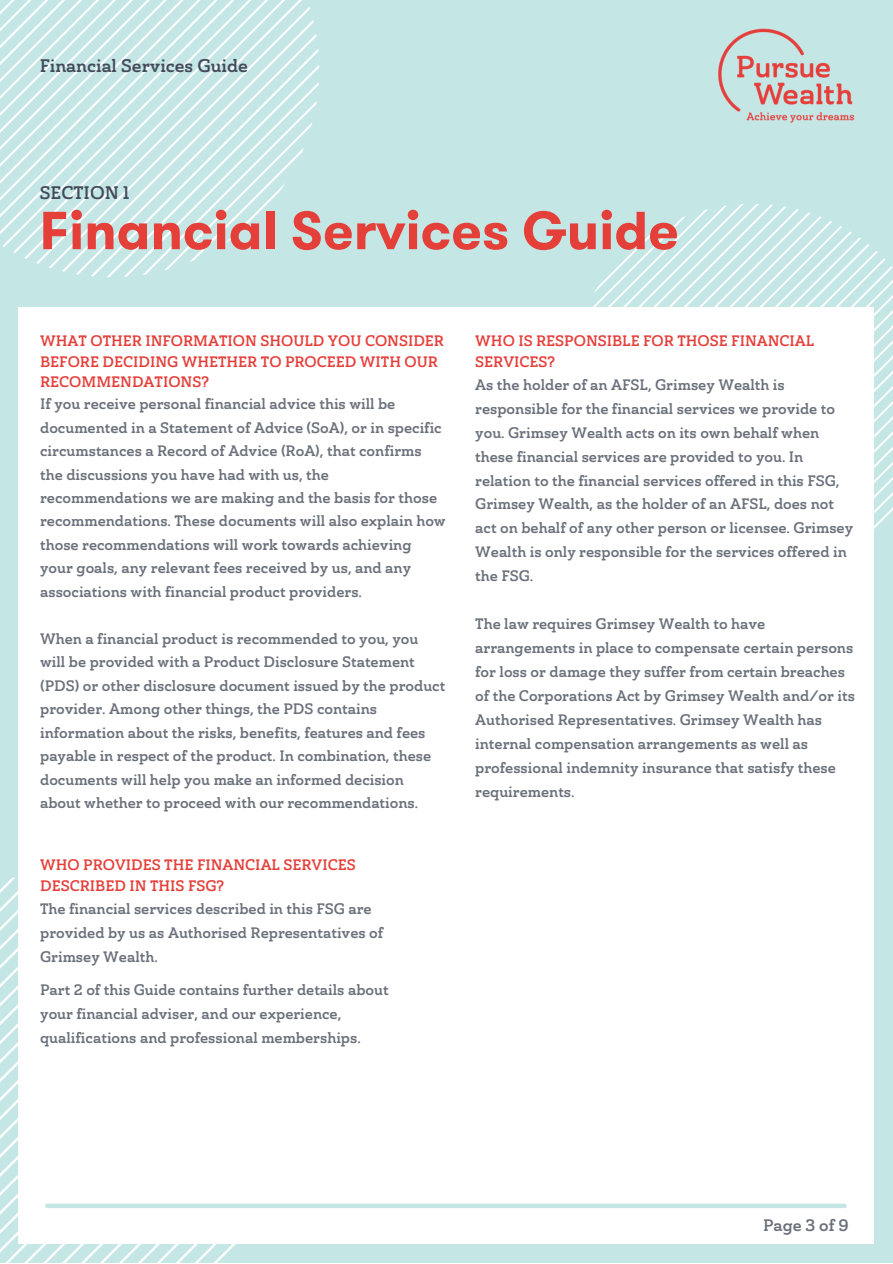
<style>
.page{position:relative;width:893px;height:1264px;background:#fff}
.page>*{position:absolute;margin:0;border:0;box-sizing:border-box;transform-origin:0 0}
.t1{font:700 53.4px "GT Walsheim";color:#e53f3a}
.t2{font:18px "Ainslie Slab Nor Dem";color:#434b5a}
.t3{font:16.5px "Ainslie Slab Nor Dem";color:#6b717b}
.t4{font:15px/24px "Ainslie Slab Nor Dem";color:#6b717b}
.t5{font:15px/20.5px "Ainslie Slab Nor Dem";color:#e53f3a}
</style>
<div class="page">
<div style="left:0;top:0;width:892px;height:1262px;background:#c4e7e6"></div>
<svg style="left:0;top:0;width:319px;height:277px"></svg>
<svg style="left:593px;top:204px;width:299px;height:372px"></svg>
<svg style="left:0;top:877px;width:280px;height:385px"></svg>
<div style="left:18px;top:307px;width:855px;height:936px;background:#fff"></div>
<img style="left:718px;top:28px;width:137px;height:95px">
<div style="left:47px;top:1203px;width:797px;height:5px;background:#c4e7e6"></div>
<p class="t2" style="left:40px;top:55px;width:209px">Financial Services Guide</p>
<p class="t2" style="left:40px;top:182px;width:91px">SECTION 1</p>
<h1 class="t1" style="left:40px;top:209px;width:640px">Financial Services Guide</h1>
<p class="t5" style="left:40px;top:330px;width:405px">WHAT OTHER INFORMATION SHOULD YOU CONSIDER<br>BEFORE DECIDING WHETHER TO PROCEED WITH OUR<br>RECOMMENDATIONS?</p>
<p class="t4" style="left:40px;top:392px;width:407px;line-height:23.5px">If you receive personal financial advice this will be documented in a Statement of Advice (SoA), or in specific circumstances a Record of Advice (RoA), that confirms the discussions you have had with us, the recommendations we are making and the basis for those recommendations. These documents will also explain how those recommendations will work towards achieving your goals, any relevant fees received by us, and any associations with financial product providers.</p>
<p class="t4" style="left:40px;top:627px;width:406px;line-height:23.5px">When a financial product is recommended to you, you will be provided with a Product Disclosure Statement (PDS) or other disclosure document issued by the product provider. Among other things, the PDS contains information about the risks, benefits, features and fees payable in respect of the product. In combination, these documents will help you make an informed decision about whether to proceed with our recommendations.</p>
<p class="t5" style="left:40px;top:854px;width:317px;line-height:21px">WHO PROVIDES THE FINANCIAL SERVICES<br>DESCRIBED IN THIS FSG?</p>
<p class="t4" style="left:40px;top:896px;width:344px">The financial services described in this FSG are provided by us as Authorised Representatives of<br>Grimsey Wealth.</p>
<p class="t4" style="left:40px;top:977px;width:350px">Part 2 of this Guide contains further details about your financial adviser, and our experience, qualifications and professional memberships.</p>
<p class="t5" style="left:475px;top:330px;width:340px;line-height:21px">WHO IS RESPONSIBLE FOR THOSE FINANCIAL<br>SERVICES?</p>
<p class="t4" style="left:475px;top:372px;width:379px">As the holder of an AFSL, Grimsey Wealth is responsible for the financial services we provide to you. Grimsey Wealth acts on its own behalf when these financial services are provided to you. In relation to the financial services offered in this FSG, Grimsey Wealth, as the holder of an AFSL, does not act on behalf of any other person or licensee. Grimsey Wealth is only responsible for the services offered in the FSG.</p>
<p class="t4" style="left:475px;top:612px;width:381px">The law requires Grimsey Wealth to have arrangements in place to compensate certain persons for loss or damage they suffer from certain breaches of the Corporations Act by Grimsey Wealth and/or its Authorised Representatives. Grimsey Wealth has internal compensation arrangements as well as professional indemnity insurance that satisfy these requirements.</p>
<p class="t3" style="left:763px;top:1215px;width:87px">Page 3 of 9</p>
</div>
